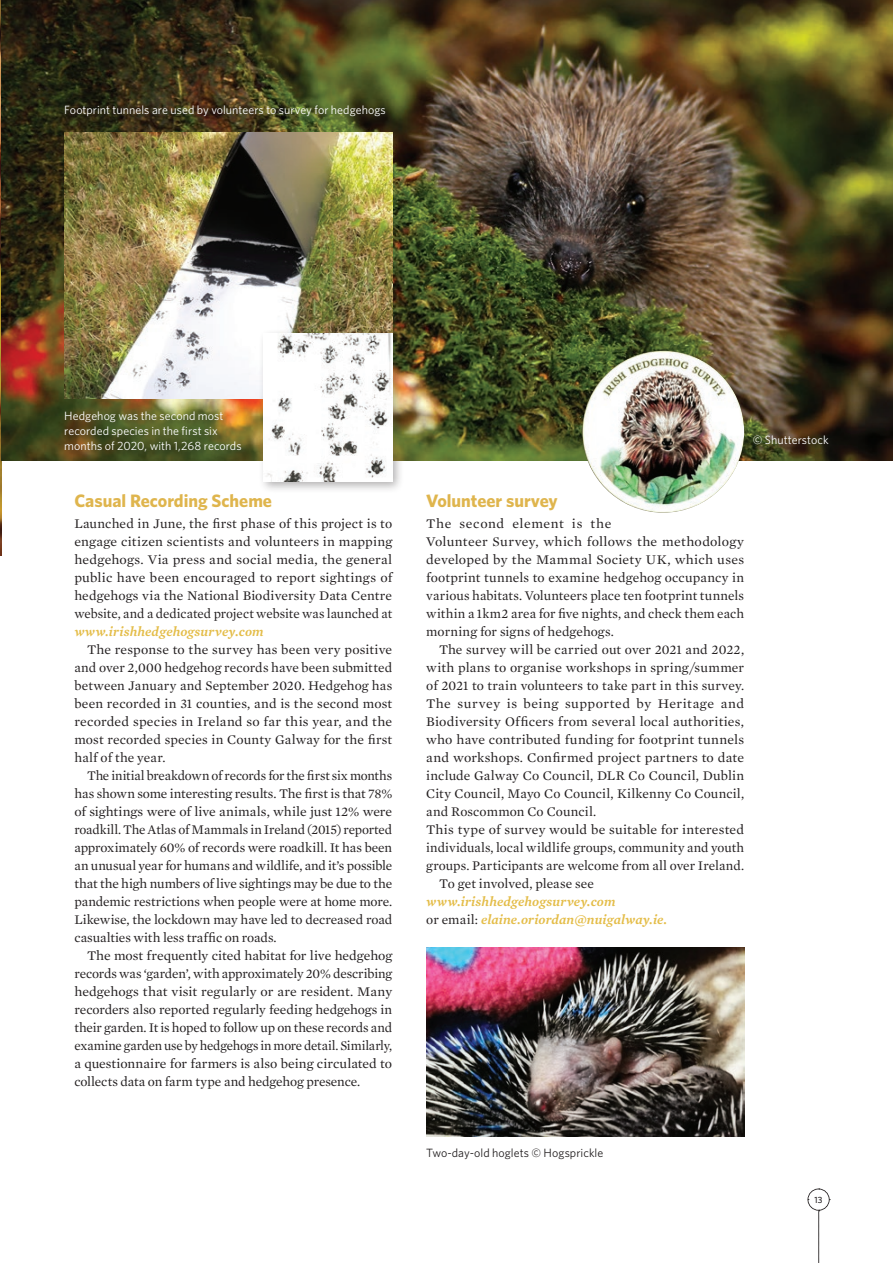
<style>
.page{position:relative;width:893px;height:1263px;background:#fff}
.page>*{position:absolute;margin:0;border:0;box-sizing:border-box;transform-origin:0 0}
.t1{font:700 18px "Whitney HTF";color:#dfb54d}
.t2{font:13.5px/18px "Mercury Text G1 Roman";letter-spacing:.01em;color:#231f20;text-align:justify}
.t3{font:italic 600 13.5px/18px "Mercury Text G1";letter-spacing:.01em;color:#e4bd49}
.t4{font:13.5px "Mercury Text G1 Roman";letter-spacing:.035em;color:#231f20}
.t5{font:12px/15px "Whitney HTF";letter-spacing:.005em;color:#fff}
.t6{font:12px "Whitney HTF";color:#231f20}
.t7{font:500 9px "Whitney HTF";color:#231f20}
.s1{font-family:"Mercury Text G1 Roman";font-weight:400;font-style:normal;color:#231f20}
</style>
<div class="page">
<img style="left:0;top:0;width:2px;height:555px">
<img style="left:2px;top:0;width:891px;height:460px">
<img style="left:426px;top:947px;width:318px;height:189px">
<img style="left:64px;top:132px;width:328px;height:266px">
<img style="left:582px;top:351px;width:162px;height:162px;border-radius:81px">
<div style="left:64px;top:104px;width:329px;height:20px;background:#231f20;opacity:.45"></div>
<div style="left:64px;top:410px;width:185px;height:48px;background:#231f20;opacity:.45"></div>
<div style="left:258px;top:328px;width:146px;height:165px;background:#231f20;opacity:.35"></div>
<img style="left:264px;top:334px;width:128px;height:148px">
<div style="left:752px;top:434px;width:83px;height:18px;background:#231f20;opacity:.45"></div>
<svg style="left:807px;top:1188px;width:23px;height:75px"></svg>
<p class="t5" style="left:64px;top:102px;width:323px">Footprint tunnels are used by volunteers to survey for hedgehogs</p>
<p class="t5" style="left:64px;top:408px;width:179px">Hedgehog was the second most recorded species in the first six months of 2020, with 1,268 records</p>
<h1 class="t1" style="left:74px;top:489px;width:199px">Casual Recording Scheme</h1>
<p class="t2" style="left:74px;top:515px;width:319px">Launched in June, the first phase of this project is to engage citizen scientists and volunteers in mapping hedgehogs. Via press and social media, the general public have been encouraged to report sightings of hedgehogs via the National Biodiversity Data Centre website, and a dedicated project website was launched at</p>
<p class="t3" style="left:74px;top:623px;width:191px">www.irishhedgehogsurvey.com</p>
<p class="t2" style="left:74px;top:641px;width:319px;text-indent:13px">The response to the survey has been very positive and over 2,000 hedgehog records have been submitted between January and September 2020. Hedgehog has been recorded in 31 counties, and is the second most recorded species in Ireland so far this year, and the most recorded species in County Galway for the first half of the year.</p>
<p class="t2" style="left:74px;top:767px;width:319px;text-indent:13px">The initial breakdown of records for the first six months has shown some interesting results. The first is that 78% of sightings were of live animals, while just 12% were roadkill. The Atlas of Mammals in Ireland (2015) reported approximately 60% of records were roadkill. It has been an unusual year for humans and wildlife, and it’s possible that the high numbers of live sightings may be due to the pandemic restrictions when people were at home more.<br>Likewise, the lockdown may have led to decreased road casualties with less traffic on roads.</p>
<p class="t2" style="left:74px;top:947px;width:319px;text-indent:13px">The most frequently cited habitat for live hedgehog records was ‘garden’, with approximately 20% describing hedgehogs that visit regularly or are resident. Many recorders also reported regularly feeding hedgehogs in their garden. It is hoped to follow up on these records and examine garden use by hedgehogs in more detail. Similarly, a questionnaire for farmers is also being circulated to collects data on farm type and hedgehog presence.</p>
<p class="t5" style="left:753px;top:432px;width:77px">© Shutterstock</p>
<h1 class="t1" style="left:426px;top:489px;width:133px">Volunteer survey</h1>
<p class="t2" style="left:426px;top:515px;width:319px;text-align:left">The second element is the<br>Volunteer Survey, which follows the methodology developed by the Mammal Society UK, which uses footprint tunnels to examine hedgehog occupancy in various habitats. Volunteers place ten footprint tunnels within a 1km2 area for five nights, and check them each morning for signs of hedgehogs.</p>
<p class="t2" style="left:439px;top:641px;width:307px">The survey will be carried out over 2021 and 2022,</p>
<p class="t2" style="left:426px;top:659px;width:319px">with plans to organise workshops in spring/summer</p>
<p class="t2" style="left:426px;top:677px;width:319px">of 2021 to train volunteers to take part in this survey.</p>
<p class="t4" style="left:426px;top:696px;width:319px">The survey is being supported by Heritage and</p>
<p class="t2" style="left:426px;top:713px;width:319px">Biodiversity Officers from several local authorities,</p>
<p class="t2" style="left:426px;top:731px;width:319px">who have contributed funding for footprint tunnels</p>
<p class="t2" style="left:426px;top:749px;width:319px">and workshops. Confirmed project partners to date</p>
<p class="t2" style="left:426px;top:767px;width:319px">include Galway Co Council, DLR Co Council, Dublin</p>
<p class="t2" style="left:426px;top:785px;width:319px">City Council, Mayo Co Council, Kilkenny Co Council,</p>
<p class="t2" style="left:426px;top:803px;width:171px">and Roscommon Co Council.</p>
<p class="t2" style="left:426px;top:821px;width:319px">This type of survey would be suitable for interested</p>
<p class="t2" style="left:426px;top:839px;width:319px">individuals, local wildlife groups, community and youth</p>
<p class="t2" style="left:426px;top:857px;width:319px">groups. Participants are welcome from all over Ireland.</p>
<p class="t2" style="left:439px;top:875px;width:157px">To get involved, please see</p>
<p class="t3" style="left:426px;top:893px;width:242px">www.irishhedgehogsurvey.com<br><span class="s1">or email:</span> elaine.oriordan@nuigalway.ie.</p>
<p class="t6" style="left:426px;top:1146px;width:179px">Two-day-old hoglets © Hogsprickle</p>
<p class="t7" style="left:815px;top:1194px;width:9px">13</p>
</div>
